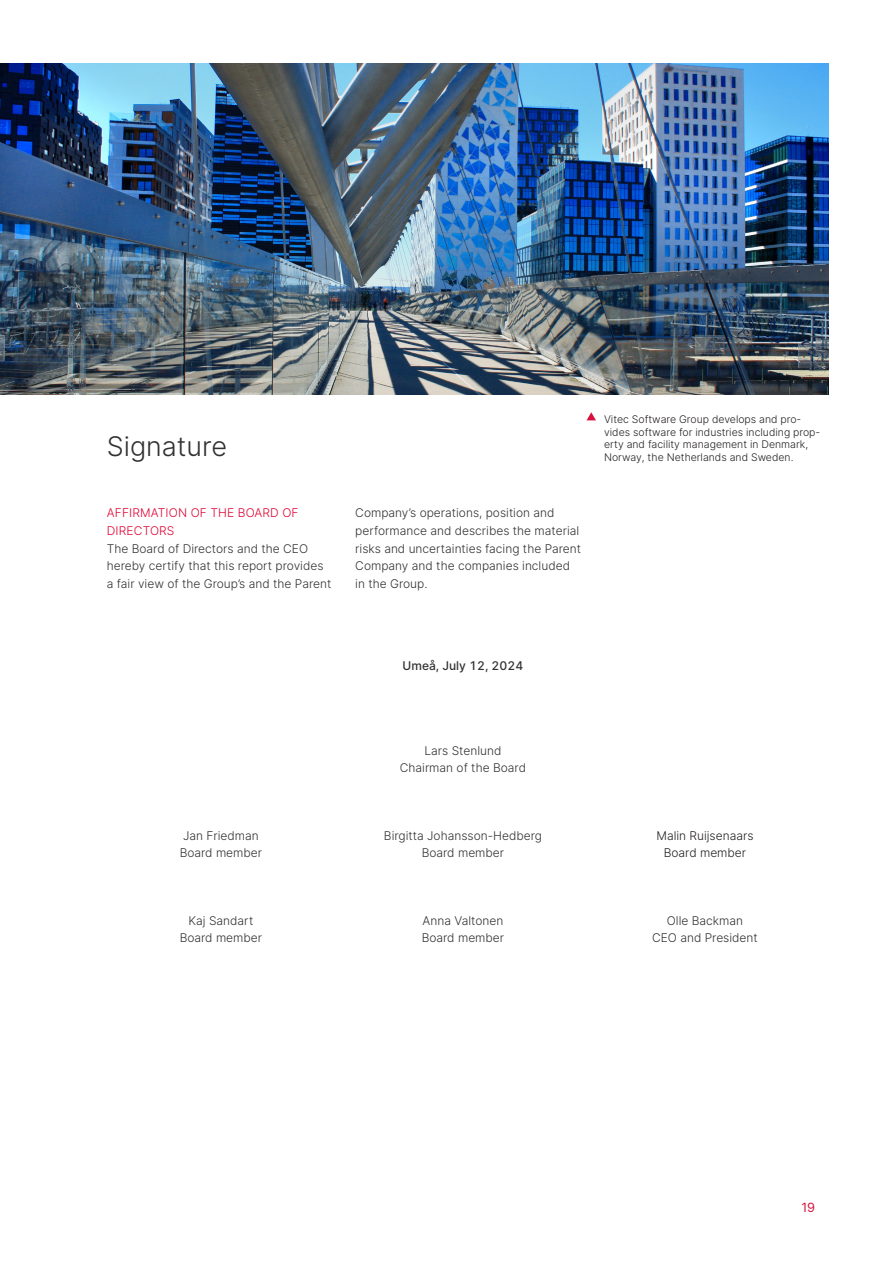
<style>
.page{position:relative;width:893px;height:1263px;background:#fff}
.page>*{position:absolute;margin:0;border:0;box-sizing:border-box;transform-origin:0 0}
.t1{font:300 27px "Inter";color:#313132}
.t2{font:12.75px "Inter";color:#d7123e}
.Bread{font:300 12px/17.7px "Inter";color:#313132}
.t3{font:300 12px/17.7px "Inter";letter-spacing:.01em;color:#e00031}
.Bread-2{font:300 12px/17.7px "Inter";color:#231f20;text-align:center}
.t4{font:500 12px "Inter";color:#313132}
.t5{font:300 10.5px/12.6px "Inter";color:#231f20}
</style>
<div class="page">
<img style="left:0;top:63px;width:828px;height:331px">
<svg style="left:586px;top:412px;width:10px;height:8px"></svg>
<h2 class="t1" style="left:107px;top:427px;width:122px">Signature</h2>
<h3 class="t3" style="left:107px;top:504px;width:193px">AFFIRMATION OF THE BOARD OF<br>DIRECTORS</h3>
<p class="Bread" style="left:107px;top:539px;width:226px">The Board of Directors and the CEO hereby certify that this report provides a fair view of the Group’s and the Parent</p>
<p class="Bread" style="left:355px;top:504px;width:227px">Company’s operations, position and performance and describes the material risks and uncertainties facing the Parent Company and the companies included in the Group.</p>
<h5 class="t5" style="left:604px;top:413px;width:218px">Vitec Software Group develops and pro&shy;vides software for industries including prop&shy;erty and facility management in Denmark, Norway, the Netherlands and Sweden.</h5>
<h4 class="t4" style="left:403px;top:656px;width:122px">Umeå, July 12, 2024</h4>
<p class="Bread" style="left:400px;top:741px;width:128px;text-align:center">Lars Stenlund<br>Chairman of the Board</p>
<p class="Bread" style="left:180px;top:826px;width:84px">Jan Friedman<br>Board member</p>
<p class="Bread" style="left:384px;top:826px;width:160px;text-align:center">Birgitta Johansson-Hedberg<br>Board member</p>
<p class="Bread-2" style="left:656px;top:826px;width:99px">Malin Ruijsenaars<br>Board member</p>
<p class="Bread" style="left:180px;top:911px;width:84px;text-align:center">Kaj Sandart<br>Board member</p>
<p class="Bread" style="left:422px;top:911px;width:84px">Anna Valtonen<br>Board member</p>
<p class="Bread" style="left:652px;top:911px;width:107px;text-align:center">Olle Backman<br>CEO and President</p>
<p class="t2" style="left:801px;top:1198px;width:15px">19</p>
</div>
